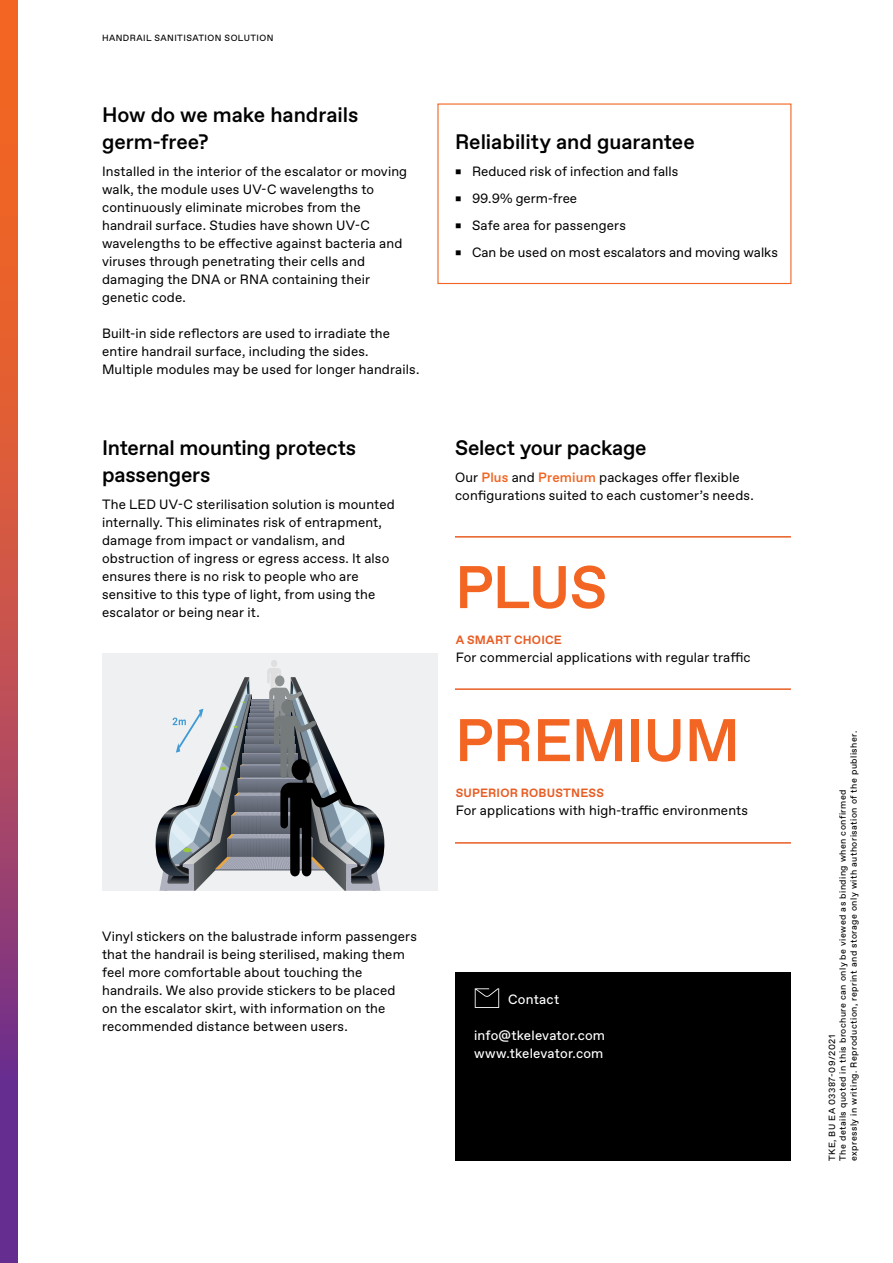
<style>
.page{position:relative;width:893px;height:1263px;background:#fff}
.page>*{position:absolute;margin:0;border:0;box-sizing:border-box;transform-origin:0 0}
.t1{font:500 60px "TKE Type";letter-spacing:-.01em;color:#f26522}
.t2{font:500 21px/27px "TKE Type";letter-spacing:-.01em;color:#000}
.t3{font:13.5px/18px "TKE Type";letter-spacing:.01em;color:#000}
.t4{font:13.5px/18px "TKE Type";letter-spacing:.015em;color:#fff}
.t5{font:700 12px "TKE Type";letter-spacing:.015em;color:#e85d24}
.t6{font:9px/10.8px "TKE Type";letter-spacing:.05em;color:#000}
.s1{font-weight:500;color:#f26522}
</style>
<div class="page">
<svg style="left:0;top:0;width:17px;height:1263px"></svg>
<div style="left:455px;top:972px;width:336px;height:189px;background:#000"></div>
<svg style="left:475px;top:988px;width:24px;height:20px"></svg>
<div style="left:102px;top:653px;width:336px;height:238px;background:#eff0f2"></div>
<hr style="left:455px;top:688px;width:336px;height:2px;background:#e85d24">
<hr style="left:455px;top:536px;width:336px;height:2px;background:#e85d24">
<div style="left:437px;top:103px;width:354px;height:181px;border:1px solid #f26522"></div>
<hr style="left:455px;top:842px;width:336px;height:2px;background:#e85d24">
<svg style="left:155px;top:660px;width:230px;height:231px"></svg>
<p class="t6" style="left:102px;top:33px;width:173px">HANDRAIL SANITISATION SOLUTION</p>
<h2 class="t2" style="left:102px;top:102px;width:258px">How do we make handrails germ-free?</h2>
<p class="t3" style="left:102px;top:163px;width:307px">Installed in the interior of the escalator or moving walk, the module uses UV-C wavelengths to continuously eliminate microbes from the handrail surface. Studies have shown UV-C wavelengths to be effective against bacteria and viruses through penetrating their cells and damaging the DNA or RNA containing their genetic code.</p>
<p class="t3" style="left:102px;top:325px;width:319px">Built-in side reflectors are used to irradiate the entire handrail surface, including the sides.<br>Multiple modules may be used for longer handrails.</p>
<h2 class="t2" style="left:102px;top:435px;width:256px">Internal mounting protects passengers</h2>
<p class="t3" style="left:102px;top:496px;width:294px">The LED UV-C sterilisation solution is mounted internally. This eliminates risk of entrapment, damage from impact or vandalism, and obstruction of ingress or egress access. It also ensures there is no risk to people who are sensitive to this type of light, from using the escalator or being near it.</p>
<h2 class="t2" style="left:455px;top:129px;width:241px">Reliability and guarantee</h2>
<p class="t3" style="left:472px;top:158px;width:307px;line-height:27px">Reduced risk of infection and falls<br>99.9% germ-free<br>Safe area for passengers<br>Can be used on most escalators and moving walks</p>
<h2 class="t2" style="left:455px;top:435px;width:193px">Select your package</h2>
<p class="t3" style="left:455px;top:469px;width:300px">Our <span class="s1">Plus</span> and <span class="s1">Premium</span> packages offer flexible configurations suited to each customer’s needs.</p>
<h1 class="t1" style="left:455px;top:552px;width:154px">PLUS</h1>
<p class="t5" style="left:456px;top:633px;width:108px">A SMART CHOICE</p>
<p class="t3" style="left:456px;top:649px;width:296px">For commercial applications with regular traffic</p>
<h1 class="t1" style="left:455px;top:705px;width:287px">PREMIUM</h1>
<p class="t5" style="left:456px;top:786px;width:150px">SUPERIOR ROBUSTNESS</p>
<p class="t3" style="left:456px;top:802px;width:294px">For applications with high-traffic environments</p>
<p class="t3" style="left:102px;top:928px;width:316px">Vinyl stickers on the balustrade inform passengers that the handrail is being sterilised, making them feel more comfortable about touching the handrails. We also provide stickers to be placed<br>on the escalator skirt, with information on the recommended distance between users.</p>
<p class="t4" style="left:508px;top:991px;width:53px">Contact</p>
<p class="t4" style="left:474px;top:1027px;width:132px">info@tkelevator.com www.tkelevator.com</p>
<p class="t6" style="left:827px;top:1161px;width:431px;rotate:-90deg">TKE, BU EA 03387-09/2021<br>The details quoted in this brochure can only be viewed as binding when confirmed<br>expressly in writing. Reproduction, reprint and storage only with authorisation of the publisher.</p>
</div>
